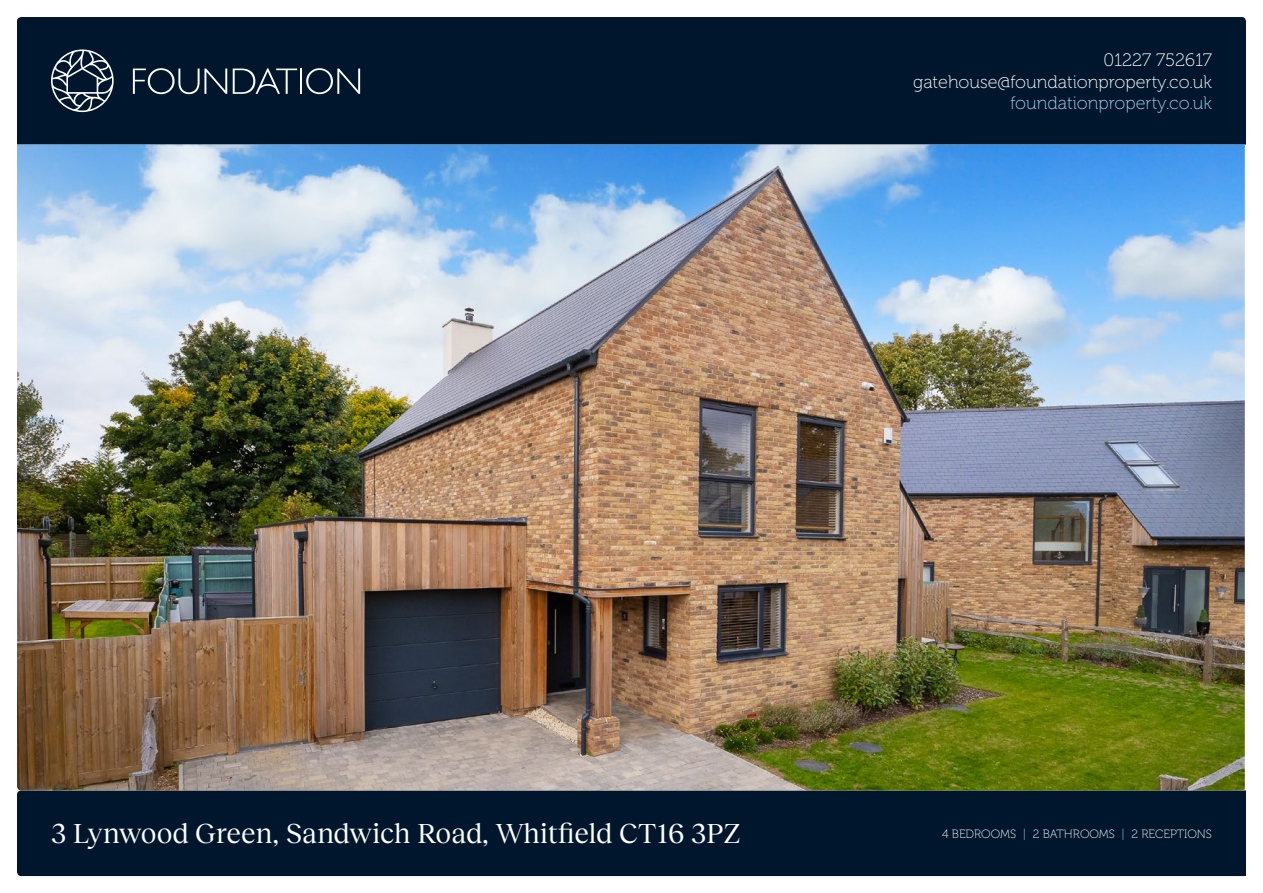
<style>
.page{position:relative;width:1263px;height:893px;background:#fff}
.page>*{position:absolute;margin:0;border:0;box-sizing:border-box;transform-origin:0 0}
.t1{font:28.5px "Reckless Neue";letter-spacing:-.005em;color:#fff}
.t2{font:18px/21.6px "Museo 100";color:#fff;text-align:right}
.t3{font:18px "Museo 100";color:#a7cfee}
.t4{font:12px "Museo 100";color:#fff}
.s1{color:#a7cfee}
</style>
<div class="page">
<div style="left:17px;top:790px;width:1229px;height:86px;background:#00162c"></div>
<div style="left:17px;top:17px;width:1229px;height:128px;background:#00162c"></div>
<hr style="left:300px;top:69px;width:2px;height:25px;background:#fff">
<svg style="left:233px;top:68px;width:64px;height:26px"></svg>
<svg style="left:133px;top:68px;width:94px;height:26px"></svg>
<svg style="left:306px;top:68px;width:54px;height:26px"></svg>
<svg style="left:51px;top:49px;width:63px;height:63px"></svg>
<img style="left:17px;top:145px;width:1228px;height:645px">
<p class="t2" style="left:913px;top:50px;width:300px">01227 752617 gatehouse@foundationproperty.co.uk</p>
<p class="t3" style="left:1010px;top:94px;width:203px">foundationproperty.co.uk</p>
<h1 class="t1" style="left:51px;top:813px;width:691px">3 Lynwood Green, Sandwich Road, Whitfield CT16 3PZ</h1>
<p class="t4" style="left:942px;top:827px;width:271px">4 BEDROOMS <span class="s1">|</span> 2 BATHROOMS <span class="s1">|</span> 2 RECEPTIONS</p>
</div>
